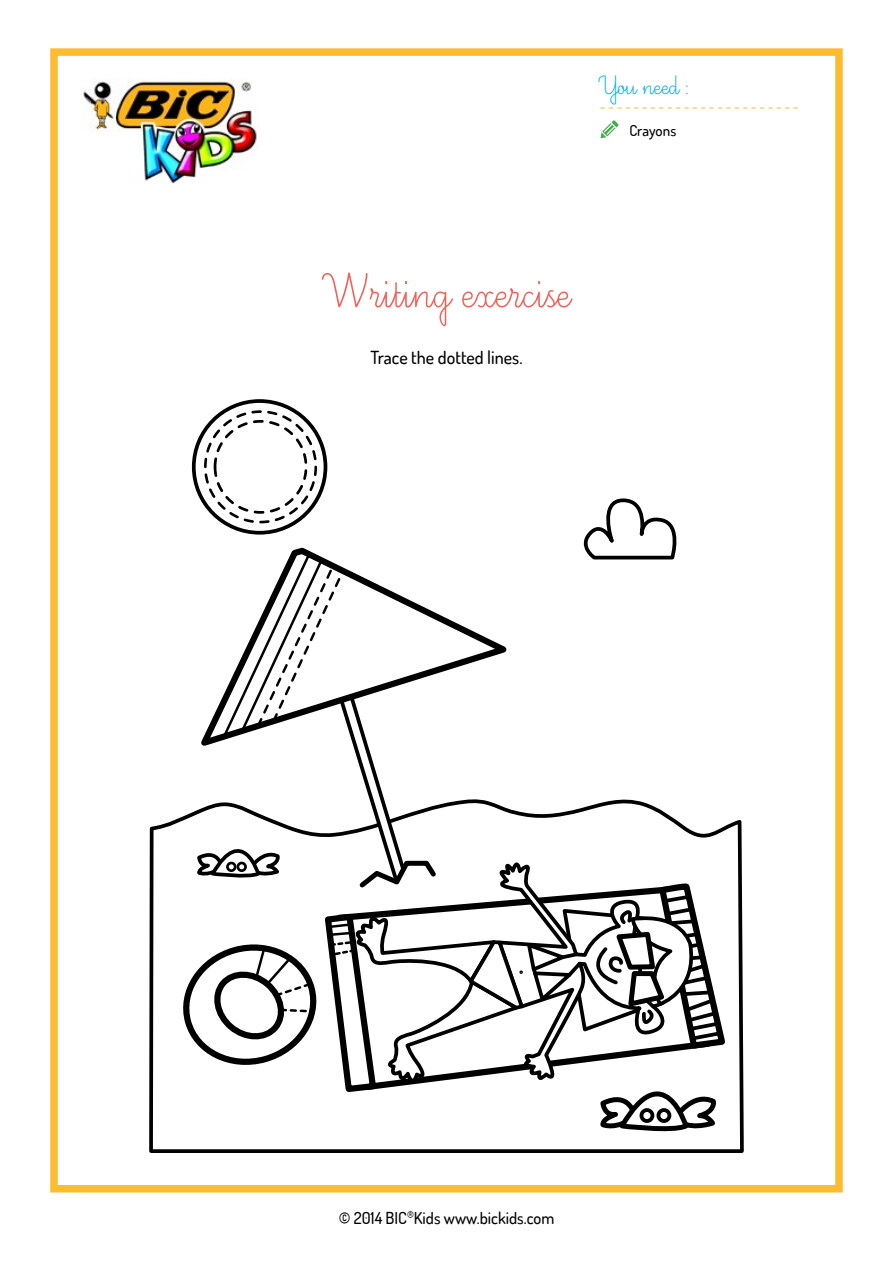
<style>
.page{position:relative;width:893px;height:1263px;background:#fff}
.page>*{position:absolute;margin:0;border:0;box-sizing:border-box;transform-origin:0 0}
.t1{font:60px "Ecriture A Romain Orne";color:#f16158}
.t2{font:33px "Ecriture A Romain Orne";color:#00aeef}
.t3{font:18px "Minion Pro";color:#fdbb30}
.t4{font:500 18px "Dosis";color:#000}
.t5{font:500 16.5px "Dosis";color:#000}
.t6{font:500 15px "Dosis";color:#000}
</style>
<div class="page">
<div style="left:50px;top:48px;width:793px;height:1144px;border:8px solid #fdbb30"></div>
<img style="left:83px;top:79px;width:174px;height:104px">
<svg style="left:601px;top:120px;width:18px;height:18px"></svg>
<svg style="left:149px;top:817px;width:595px;height:336px"></svg>
<div style="left:192px;top:399px;width:135px;height:136px;border:4px solid #000;border-radius:50%"></div>
<svg style="left:180px;top:497px;width:549px;height:641px"></svg>
<div style="left:204px;top:410px;width:113px;height:113px;border:3px dashed #000;border-radius:50%"></div>
<div style="left:214px;top:420px;width:93px;height:94px;border:3px dashed #000;border-radius:50%"></div>
<h2 class="t2" style="left:600px;top:69px;width:91px">You need :</h2>
<p class="t3" style="left:600px;top:94px;width:201px">------------------------</p>
<p class="t6" style="left:629px;top:121px;width:48px">Crayons</p>
<h1 class="t1" style="left:323px;top:262px;width:248px">Writing exercise</h1>
<p class="t4" style="left:370px;top:346px;width:154px">Trace the dotted lines.</p>
<p class="t5" style="left:339px;top:1207px;width:217px">© 2014 BIC<sup>®</sup>Kids www.bickids.com</p>
</div>
